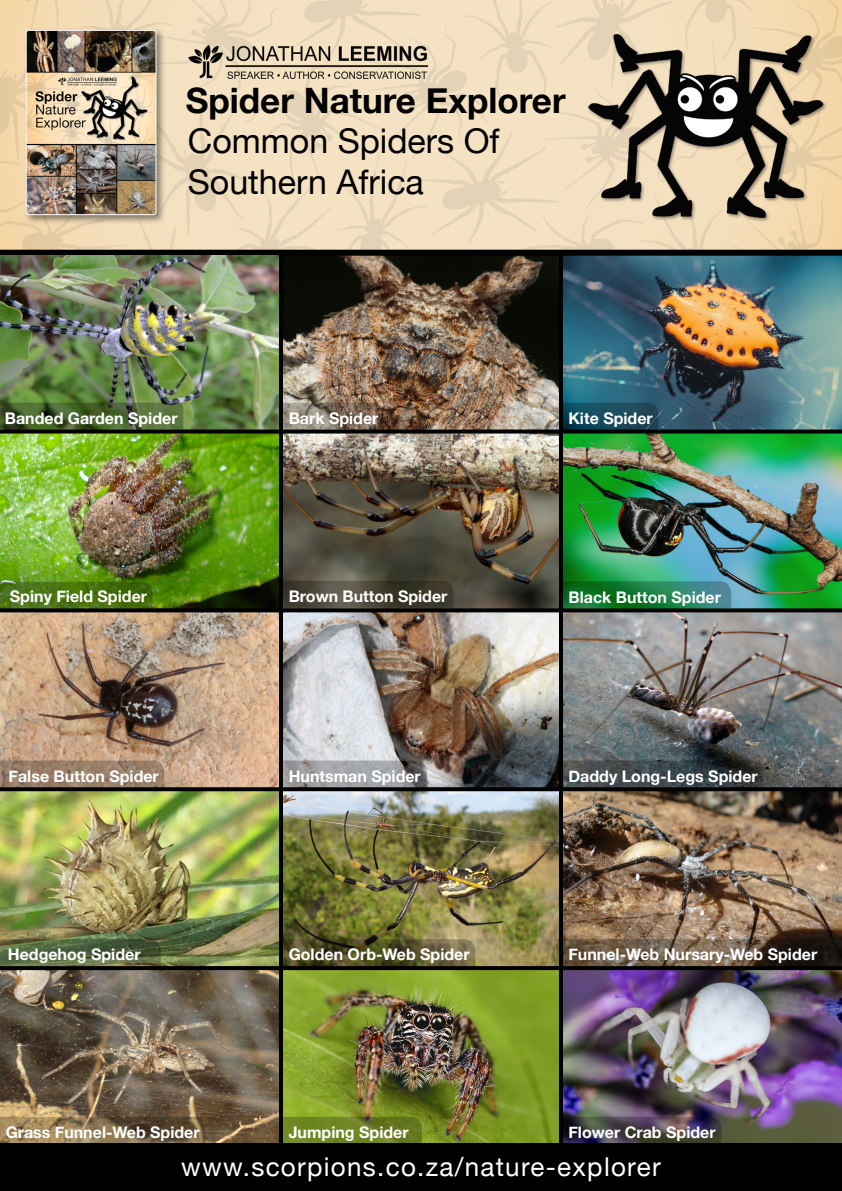
<style>
.page{position:relative;width:842px;height:1191px;background:#fff}
.page>*{position:absolute;margin:0;border:0;box-sizing:border-box;transform-origin:0 0}
.Text{font:700 35px "Helvetica Neue";color:#000}
.Text-2{font:34px/40px "Helvetica Neue";color:#000}
.Text-3{font:26px "Helvetica Neue";letter-spacing:.05em;color:#fff}
.Photo_Caption{font:700 16px "Helvetica Neue";color:#fff}
</style>
<div class="page">
<img style="left:0;top:433px;width:842px;height:175px">
<img style="left:283px;top:612px;width:559px;height:175px">
<img style="left:0;top:791px;width:840px;height:175px">
<img style="left:0;top:970px;width:842px;height:173px">
<img style="left:840px;top:791px;width:2px;height:175px">
<img style="left:0;top:612px;width:279px;height:175px">
<img style="left:0;top:256px;width:842px;height:173px">
<img style="left:0;top:0;width:842px;height:250px">
<div style="left:0;top:250px;width:842px;height:6px;background:#000"></div>
<svg style="left:0;top:403px;width:183px;height:26px;background:#48602f"></svg>
<svg style="left:283px;top:403px;width:101px;height:26px;background:#837566"></svg>
<svg style="left:563px;top:403px;width:95px;height:26px;background:#16485a"></svg>
<svg style="left:0;top:582px;width:153px;height:26px;background:#477111"></svg>
<svg style="left:0;top:939px;width:161px;height:27px;background:#54663f"></svg>
<svg style="left:283px;top:939px;width:192px;height:27px;background:#56522d"></svg>
<svg style="left:563px;top:939px;width:260px;height:27px;background:#5e4f3e"></svg>
<svg style="left:283px;top:581px;width:170px;height:27px;background:#464235"></svg>
<svg style="left:283px;top:760px;width:144px;height:27px;background:#969799"></svg>
<svg style="left:563px;top:760px;width:200px;height:27px;background:#3b4346"></svg>
<svg style="left:563px;top:581px;width:168px;height:27px;background:#207e4c"></svg>
<svg style="left:0;top:760px;width:165px;height:27px;background:#997e69"></svg>
<svg style="left:0;top:1116px;width:205px;height:27px;background:#836d4b"></svg>
<svg style="left:283px;top:1116px;width:139px;height:27px;background:#6c8123"></svg>
<img style="left:563px;top:1116px;width:158px;height:27px">
<div style="left:0;top:1143px;width:842px;height:48px;background:#000"></div>
<hr style="left:279px;top:252px;width:4px;height:897px;background:#000">
<hr style="left:559px;top:252px;width:4px;height:895px;background:#000">
<svg style="left:0;top:429px;width:842px;height:4px;background:#0d0f0c"></svg>
<svg style="left:0;top:608px;width:842px;height:4px;background:#050a05"></svg>
<svg style="left:0;top:787px;width:842px;height:4px;background:#070707"></svg>
<hr style="left:0;top:966px;width:842px;height:4px;background:#000">
<div style="left:24px;top:28px;width:142px;height:197px;background:#000;opacity:.45"></div>
<img style="left:26px;top:30px;width:130px;height:185px">
<div style="left:26px;top:30px;width:130px;height:185px;border:1px solid #fff;border-radius:3px"></div>
<img style="left:587px;top:30px;width:238px;height:191px">
<img style="left:187px;top:44px;width:29px;height:35px">
<img style="left:216px;top:41px;width:218px;height:44px">
<p class="Text" style="left:186px;top:73px;width:381px">Spider Nature Explorer</p>
<p class="Text-2" style="left:188px;top:123px;width:313px">Common Spiders Of<br>Southern Africa</p>
<p class="Photo_Caption" style="left:5px;top:406px;width:174px">Banded Garden Spider</p>
<p class="Photo_Caption" style="left:289px;top:406px;width:91px">Bark Spider</p>
<p class="Photo_Caption" style="left:568px;top:406px;width:86px">Kite Spider</p>
<p class="Photo_Caption" style="left:10px;top:584px;width:139px">Spiny Field Spider</p>
<p class="Photo_Caption" style="left:9px;top:763px;width:152px">False Button Spider</p>
<p class="Photo_Caption" style="left:289px;top:584px;width:160px">Brown Button Spider</p>
<p class="Photo_Caption" style="left:568px;top:584px;width:154px">Black Button Spider</p>
<p class="Photo_Caption" style="left:289px;top:763px;width:134px">Huntsman Spider</p>
<p class="Photo_Caption" style="left:568px;top:763px;width:191px">Daddy Long-Legs Spider</p>
<p class="Photo_Caption" style="left:8px;top:942px;width:134px">Hedgehog Spider</p>
<p class="Photo_Caption" style="left:289px;top:942px;width:182px">Golden Orb-Web Spider</p>
<p class="Photo_Caption" style="left:568px;top:942px;width:250px">Funnel-Web Nursary-Web Spider</p>
<p class="Photo_Caption" style="left:6px;top:1119px;width:196px">Grass Funnel-Web Spider</p>
<p class="Photo_Caption" style="left:289px;top:1119px;width:121px">Jumping Spider</p>
<p class="Photo_Caption" style="left:568px;top:1119px;width:149px">Flower Crab Spider</p>
<p class="Text-3" style="left:181px;top:1147px;width:481px">www.scorpions.co.za/nature-explorer</p>
</div>
